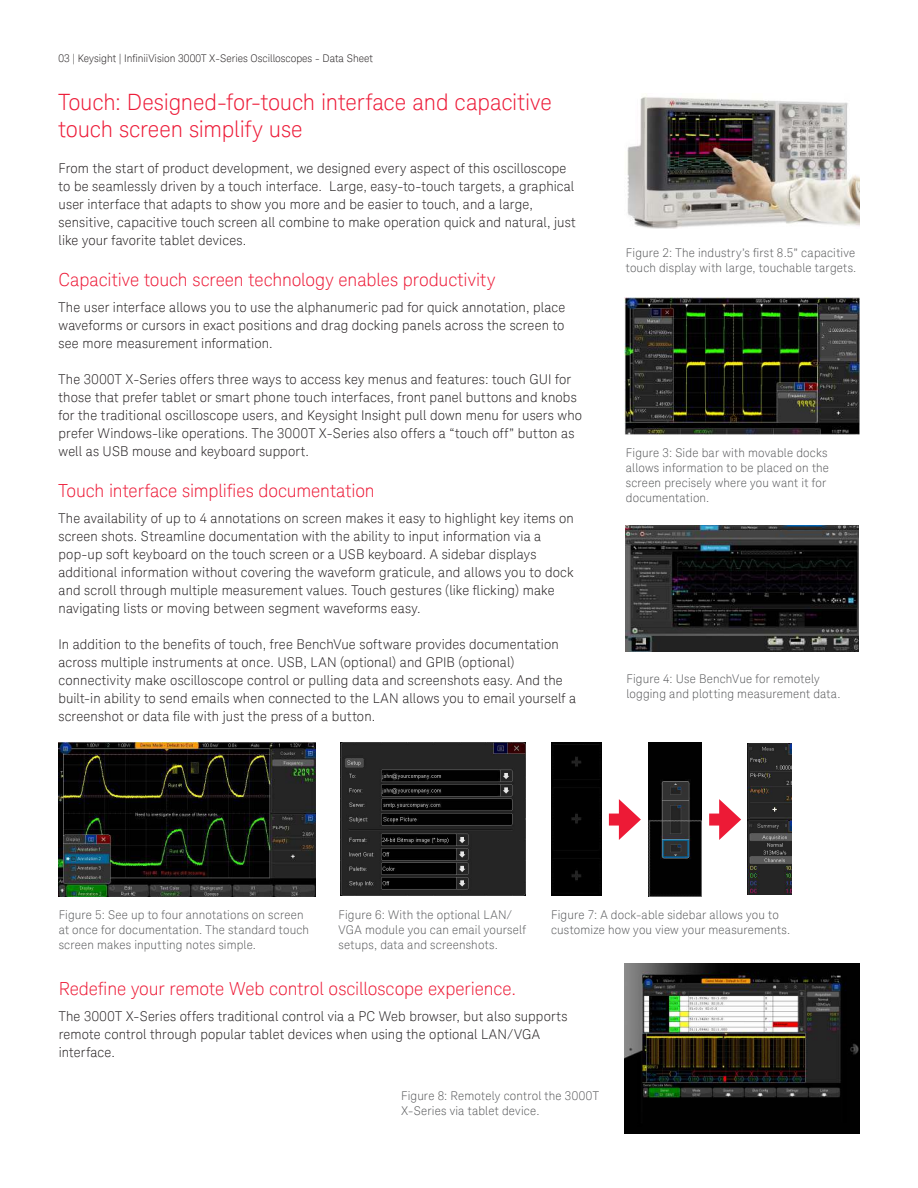
<style>
.page{position:relative;width:918px;height:1188px;background:#fff}
.page>*{position:absolute;margin:0;border:0;box-sizing:border-box;transform-origin:0 0}
.t1{font:300 22.5px/27px "Keysight Sans";letter-spacing:-.005em;color:#ed1a37}
.t2{font:300 18px "Keysight Sans";letter-spacing:-.005em;color:#ed1a37}
.t3{font:300 18px "Keysight Sans";letter-spacing:-.005em;color:#ed1a36}
.t4{font:300 13.5px/18px "Keysight Sans";letter-spacing:.01em;color:#231f20}
.t5{font:300 12px/15px "Keysight Sans";letter-spacing:.015em;color:#58595b}
.t6{font:300 12px/15px "Keysight Sans";letter-spacing:.015em;color:#57585a}
.t7{font:300 10.5px "Keysight Sans";color:#231f20}
</style>
<div class="page">
<img style="left:59px;top:742px;width:256px;height:154px">
<img style="left:340px;top:742px;width:186px;height:153px">
<img style="left:627px;top:96px;width:232px;height:132px">
<img style="left:624px;top:298px;width:235px;height:136px">
<div style="left:551px;top:742px;width:51px;height:153px;background:#000"></div>
<img style="left:648px;top:743px;width:54px;height:153px">
<img style="left:748px;top:744px;width:44px;height:151px">
<div style="left:609px;top:814px;width:19px;height:12px;background:#ed1a36"></div>
<svg style="left:619px;top:799px;width:22px;height:41px"></svg>
<div style="left:709px;top:814px;width:19px;height:12px;background:#ed1a36"></div>
<svg style="left:719px;top:799px;width:22px;height:41px"></svg>
<img style="left:626px;top:526px;width:233px;height:125px">
<img style="left:625px;top:964px;width:234px;height:170px">
<p class="t7" style="left:59px;top:52px;width:316px">03 | Keysight | Ini niiVision 3000T X-Series Oscilloscopes - Data Sheet</p>
<h1 class="t1" style="left:59px;top:89px;width:495px">Touch: Designed-for-touch interface and capacitive touch screen simplify use</h1>
<p class="t4" style="left:59px;top:159px;width:519px">From the start of product development, we designed every aspect of this oscilloscope to be seamlessly driven by a touch interface. Large, easy-to-touch targets, a graphical user interface that adapts to show you more and be easier to touch, and a large, sensitive, capacitive touch screen all combine to make operation quick and natural, just like your favorite tablet devices.</p>
<h2 class="t2" style="left:59px;top:269px;width:438px">Capacitive touch screen technology enables productivity</h2>
<p class="t4" style="left:59px;top:298px;width:508px;text-align:justify">The user interface allows you to use the alphanumeric pad for quick annotation, place waveforms or cursors in exact positions and drag docking panels across the screen to see more measurement information.</p>
<p class="t4" style="left:59px;top:370px;width:525px">The 3000T X-Series offers three ways to access key menus and features: touch GUI for those that prefer tablet or smart phone touch interfaces, front panel buttons and knobs for the traditional oscilloscope users, and Keysight Insight pull down menu for users who prefer Windows-like operations. The 3000T X-Series also offers a “touch off” button as well as USB mouse and keyboard support.</p>
<h2 class="t2" style="left:59px;top:480px;width:318px">Touch interface simpliies documentation</h2>
<p class="t4" style="left:59px;top:509px;width:517px">The availability of up to 4 annotations on screen makes it easy to highlight key items on screen shots. Streamline documentation with the ability to input information via a pop-up soft keyboard on the touch screen or a USB keyboard. A sidebar displays additional information without covering the waveform graticule, and allows you to dock and scroll through multiple measurement values. Touch gestures (like licking) make navigating lists or moving between segment waveforms easy.</p>
<p class="t4" style="left:59px;top:635px;width:519px">In addition to the beneits of touch, free BenchVue software provides documentation across multiple instruments at once. USB, LAN (optional) and GPIB (optional) connectivity make oscilloscope control or pulling data and screenshots easy. And the built-in ability to send emails when connected to the LAN allows you to email yourself a screenshot or data i le with just the press of a button.</p>
<p class="t5" style="left:626px;top:245px;width:232px">Figure 2: The industry’s i rst 8.5” capacitive touch display with large, touchable targets.</p>
<p class="t5" style="left:626px;top:445px;width:205px">Figure 3: Side bar with movable docks allows information to be placed on the screen precisely where you want it for documentation.</p>
<p class="t6" style="left:626px;top:671px;width:216px">Figure 4: Use BenchVue for remotely logging and plotting measurement data.</p>
<p class="t5" style="left:59px;top:908px;width:252px">Figure 5: See up to four annotations on screen at once for documentation. The standard touch screen makes inputting notes simple.</p>
<p class="t5" style="left:339px;top:908px;width:189px">Figure 6: With the optional LAN/<br>VGA module you can email yourself setups, data and screenshots.</p>
<p class="t5" style="left:551px;top:908px;width:241px">Figure 7: A dock-able sidebar allows you to customize how you view your measurements.</p>
<h2 class="t3" style="left:59px;top:978px;width:459px">Redei ne your remote Web control oscilloscope experience.</h2>
<p class="t4" style="left:59px;top:1007px;width:510px">The 3000T X-Series offers traditional control via a PC Web browser, but also supports remote control through popular tablet devices when using the optional LAN/VGA interface.</p>
<p class="t6" style="left:401px;top:1088px;width:199px">Figure 8: Remotely control the 3000T<br>X-Series via tablet device.</p>
</div>
